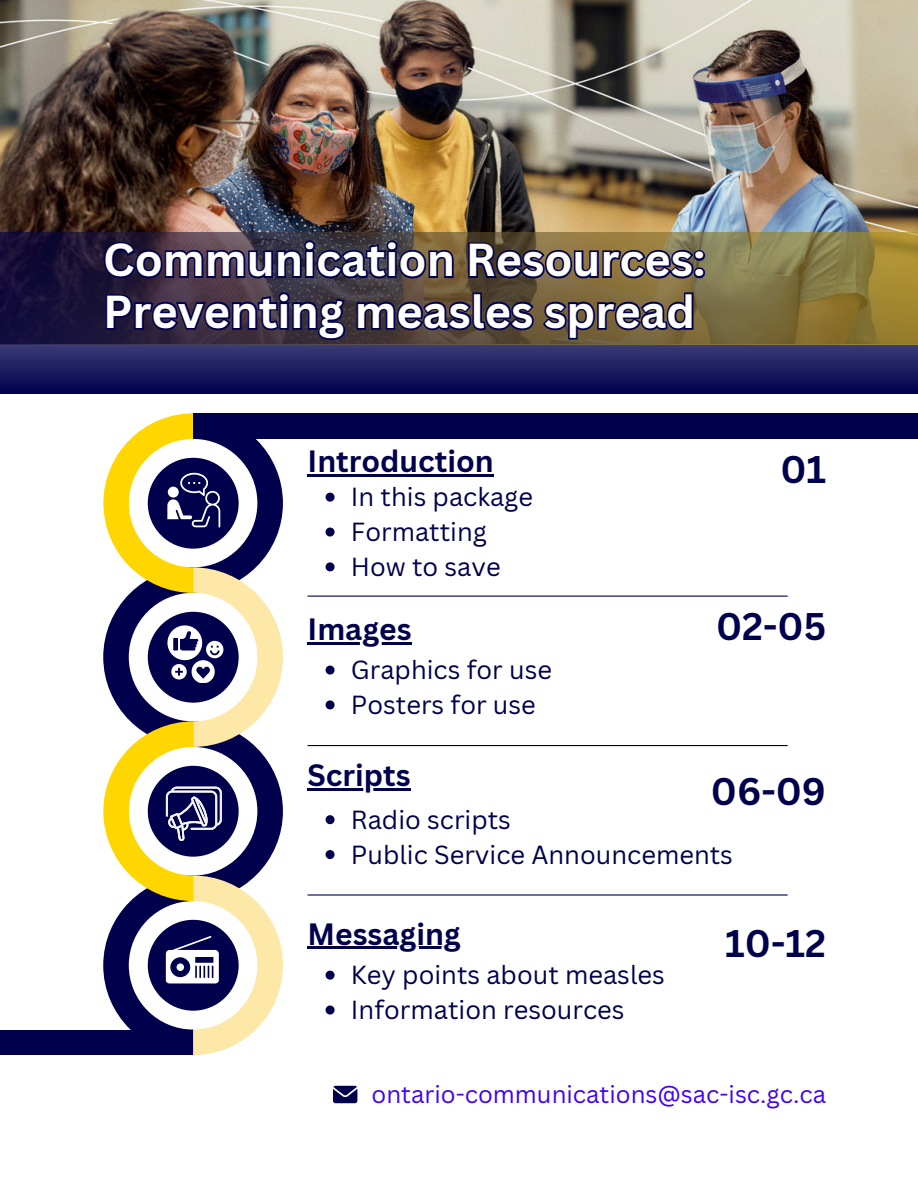
<style>
.page{position:relative;width:918px;height:1188px;background:#fff}
.page>*{position:absolute;margin:0;border:0;box-sizing:border-box;transform-origin:0 0}
.t1{font:700 45px/51.8px "Canva Sans";color:#fff}
.t2{font:700 37.5px "Canva Sans";color:#00004d}
.t3{font:700 30px "Canva Sans";color:#00004d}
.t4{font:25.5px "Canva Sans";color:#00004d}
.t5{font:24px "Canva Sans";color:#4000f4}
</style>
<div class="page">
<img style="left:0;top:0;width:918px;height:233px">
<svg style="left:0;top:345px;width:918px;height:48px;background:#1d1d61"></svg>
<svg style="left:0;top:233px;width:918px;height:112px;background:#63563e"></svg>
<svg style="left:333px;top:1086px;width:24px;height:17px"></svg>
<div style="left:0;top:1030px;width:195px;height:25px;background:#00004d"></div>
<div style="left:193px;top:413px;width:725px;height:26px;background:#00004d"></div>
<svg style="left:103px;top:413px;width:180px;height:642px"></svg>
<hr style="left:308px;top:894px;width:480px;height:2px;background:#00004d">
<hr style="left:308px;top:745px;width:480px;height:1px;background:#00004d">
<hr style="left:308px;top:596px;width:480px;height:1px;background:#00004d">
<svg style="left:326px;top:666px;width:9px;height:9px"></svg>
<svg style="left:326px;top:700px;width:9px;height:9px"></svg>
<hr style="left:308px;top:474px;width:186px;height:2px;background:#00004d">
<hr style="left:308px;top:642px;width:104px;height:2px;background:#00004d">
<svg style="left:326px;top:493px;width:9px;height:9px"></svg>
<svg style="left:326px;top:528px;width:9px;height:9px"></svg>
<svg style="left:326px;top:562px;width:9px;height:9px"></svg>
<hr style="left:308px;top:788px;width:103px;height:2px;background:#00004d">
<svg style="left:326px;top:815px;width:9px;height:9px"></svg>
<svg style="left:326px;top:850px;width:9px;height:9px"></svg>
<hr style="left:308px;top:947px;width:153px;height:2px;background:#00004d">
<svg style="left:326px;top:971px;width:9px;height:9px"></svg>
<svg style="left:326px;top:1006px;width:9px;height:9px"></svg>
<svg style="left:102px;top:238px;width:606px;height:43px;background:#3d3346"></svg>
<svg style="left:104px;top:289px;width:591px;height:53px;background:#392e41"></svg>
<p class="t1" style="left:103px;top:233px;width:604px">Communication Resources:<br>Preventing measles spread</p>
<h3 class="t3" style="left:308px;top:440px;width:188px">Introduction</h3>
<p class="t4" style="left:351px;top:479px;width:184px">In this package</p>
<p class="t4" style="left:351px;top:514px;width:137px">Formatting</p>
<p class="t4" style="left:351px;top:549px;width:151px">How to save</p>
<p class="t3" style="left:308px;top:608px;width:106px">Images</p>
<p class="t4" style="left:351px;top:652px;width:203px">Graphics for use</p>
<p class="t4" style="left:351px;top:687px;width:187px">Posters for use</p>
<p class="t2" style="left:780px;top:443px;width:47px">01</p>
<h1 class="t2" style="left:716px;top:600px;width:112px">02-05</h1>
<h2 class="t3" style="left:308px;top:754px;width:105px">Scripts</h2>
<h3 class="t4" style="left:351px;top:801px;width:162px">Radio scripts</h3>
<p class="t4" style="left:351px;top:836px;width:384px">Public Service Announcements</p>
<p class="t2" style="left:711px;top:765px;width:117px">06-09</p>
<p class="t3" style="left:308px;top:912px;width:155px">Messaging</p>
<h3 class="t4" style="left:351px;top:957px;width:315px">Key points about measles</h3>
<h2 class="t4" style="left:351px;top:992px;width:275px">Information resources</h2>
<p class="t2" style="left:725px;top:917px;width:102px">10-12</p>
<p class="t5" style="left:372px;top:1077px;width:456px">ontario-communications@sac-isc.gc.ca</p>
</div>
